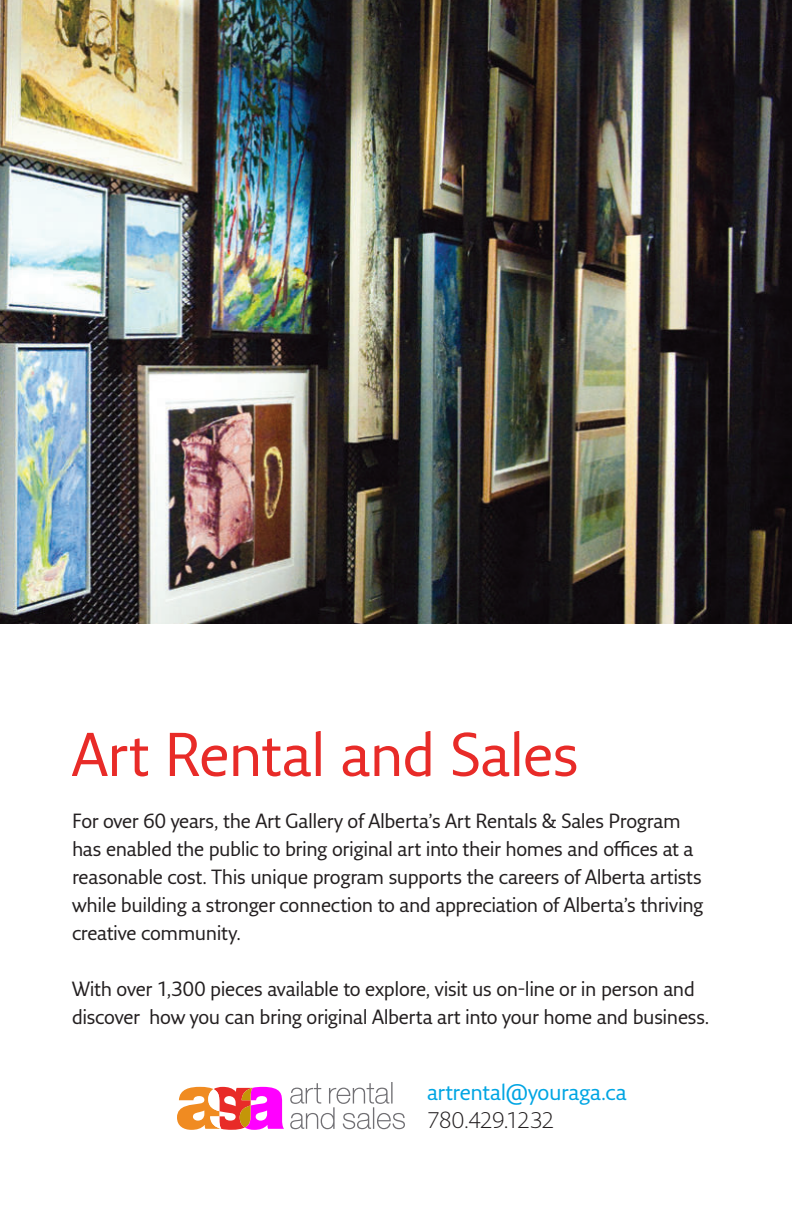
<style>
.page{position:relative;width:792px;height:1224px;background:#fff}
.page>*{position:absolute;margin:0;border:0;box-sizing:border-box;transform-origin:0 0}
.t1{font:60px "Fresco Sans Pro";letter-spacing:-.02em;color:#e82b28}
.t2{font:22px "Fresco Sans Pro";letter-spacing:-.02em;color:#00a5e3}
.t3{font:300 22px "Fresco Sans Pro";letter-spacing:-.055em;color:#231f20}
.t4{font:20px/28px "Fresco Sans Pro";letter-spacing:-.02em;color:#231f20}
</style>
<div class="page">
<img style="left:0;top:0;width:792px;height:624px">
<svg style="left:177px;top:1087px;width:107px;height:43px"></svg>
<svg style="left:290px;top:1082px;width:115px;height:47px"></svg>
<h1 class="t1" style="left:72px;top:727px;width:509px">Art Rental and Sales</h1>
<p class="t4" style="left:72px;top:808px;width:633px">For over 60 years, the Art Gallery of Alberta’s Art Rentals &amp; Sales Program has enabled the public to bring original art into their homes and offices at a reasonable cost. This unique program supports the careers of Alberta artists while building a stronger connection to and appreciation of Alberta’s thriving creative community.</p>
<p class="t4" style="left:72px;top:976px;width:639px">With over 1,300 pieces available to explore, visit us on-line or in person and discover how you can bring original Alberta art into your home and business.</p>
<p class="t2" style="left:427px;top:1082px;width:201px">artrental@youraga.ca</p>
<p class="t3" style="left:427px;top:1112px;width:129px">780.429.1232</p>
</div>
